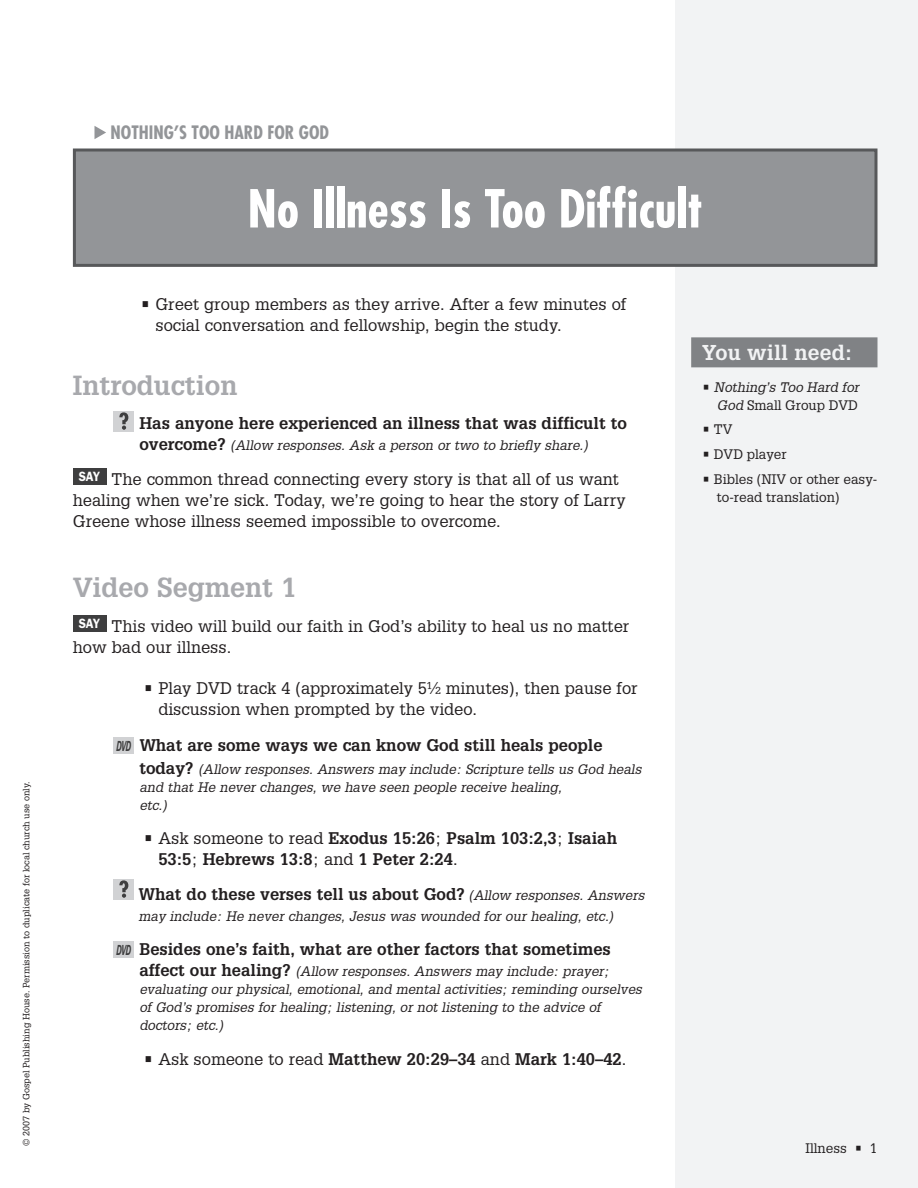
<style>
.page{position:relative;width:918px;height:1188px;background:#fff}
.page>*{position:absolute;margin:0;border:0;box-sizing:border-box;transform-origin:0 0}
.t1{font:700 condensed 51px "Futura";color:#fff}
.t2{font:700 27px "Glypha";color:#a8a9ad}
.t3{font:700 21px "Glypha";letter-spacing:.01em;color:#f2f3f4}
.t4{font:700 condensed 18px "Futura";color:#939598}
.t5{font:16.5px/21px "Glypha";color:#231f20}
.t6{font:700 16.5px/21px "Glypha";color:#231f20}
.t7{font:italic 13.5px/18px "Glypha";color:#231f20}
.t8{font:13.5px/18px "Glypha";color:#231f20}
.t9{font:9px "Glypha";color:#231f20}
.s1{font-weight:700;font-style:normal;font-size:16.5px}
.s2{font-family:"Franklin Gothic";font-weight:600;font-style:italic;font-size:15.15px;color:#3e3e3f}
.s3{font-weight:400}
.s4{font-weight:400;font-style:italic;font-size:13.5px}
.s5{font-style:normal}
</style>
<div class="page">
<div style="left:675px;top:0;width:243px;height:1188px;background:#f2f3f4"></div>
<svg style="left:94px;top:126px;width:12px;height:13px"></svg>
<div style="left:74px;top:150px;width:802px;height:115px;background:#939598"></div>
<div style="left:73px;top:148px;width:805px;height:119px;border:3px solid #57585a"></div>
<div style="left:113px;top:411px;width:21px;height:21px;background:#d1d2d4"></div>
<svg style="left:119px;top:412px;width:9px;height:18px"></svg>
<div style="left:73px;top:468px;width:33px;height:17px;background:#3e3e3f"></div>
<div style="left:73px;top:615px;width:33px;height:17px;background:#3e3e3f"></div>
<div style="left:113px;top:737px;width:21px;height:17px;background:#d1d2d4"></div>
<div style="left:113px;top:879px;width:21px;height:21px;background:#d1d2d4"></div>
<svg style="left:119px;top:880px;width:9px;height:18px"></svg>
<div style="left:113px;top:941px;width:21px;height:17px;background:#d1d2d4"></div>
<div style="left:691px;top:337px;width:187px;height:30px;background:#808285"></div>
<p class="t9" style="left:23px;top:1146px;width:366px;rotate:-90deg">© 2007 by Gospel Publishing House. Permission to duplicate for local church use only.</p>
<h3 class="t4" style="left:111px;top:125px;width:220px">NOTHING’S TOO HARD FOR GOD</h3>
<h1 class="t1" style="left:248px;top:186px;width:457px">No Illness Is Too Difficult</h1>
<p class="t5" style="left:155px;top:295px;width:472px;text-indent:-15px">• Greet group members as they arrive. After a few minutes of social conversation and fellowship, begin the study.</p>
<h2 class="t2" style="left:73px;top:375px;width:166px">Introduction</h2>
<p class="t6" style="left:139px;top:414px;width:489px">Has anyone here experienced an illness that was difficult to</p>
<p class="t7" style="left:139px;top:438px;width:450px"><span class="s1">overcome?</span> (Allow responses. Ask a person or two to briefly share.)</p>
<p class="t5" style="left:73px;top:470px;width:554px;text-indent:6px"><sup>SAY</sup> The common thread connecting every story is that all of us want healing when we’re sick. Today, we’re going to hear the story of Larry<br>Greene whose illness seemed impossible to overcome.</p>
<h2 class="t2" style="left:73px;top:578px;width:225px">Video Segment 1</h2>
<p class="t5" style="left:73px;top:617px;width:558px;text-indent:6px"><sup>SAY</sup> This video will build our faith in God’s ability to heal us no matter how bad our illness.</p>
<p class="t5" style="left:158px;top:679px;width:481px;text-indent:-15px">• Play DVD track 4 (approximately 5½ minutes), then pause for discussion when prompted by the video.</p>
<p class="t6" style="left:116px;top:736px;width:488px"><span class="s2">DVD</span> What are some ways we can know God still heals people</p>
<p class="t7" style="left:139px;top:761px;width:504px"><span class="s1">today?</span> (Allow responses. Answers may include: Scripture tells us God heals and that He never changes, we have seen people receive healing,<br>etc.)</p>
<p class="t6" style="left:158px;top:829px;width:460px;text-indent:-15px"><span class="s3">• Ask someone to read</span> Exodus 15:26<span class="s3">;</span> Psalm 103:2,3<span class="s3">;</span> Isaiah<br>53:5<span class="s3">;</span> Hebrews 13:8<span class="s3">; and</span> 1 Peter 2:24<span class="s3">.</span></p>
<p class="t6" style="left:139px;top:884px;width:507px">What do these verses tell us about God? <span class="s4">(Allow responses. Answers</span></p>
<p class="t7" style="left:139px;top:908px;width:476px">may include: He never changes, Jesus was wounded for our healing, etc.)</p>
<p class="t6" style="left:116px;top:940px;width:496px"><span class="s2">DVD</span> Besides one’s faith, what are other factors that sometimes</p>
<p class="t7" style="left:139px;top:963px;width:504px"><span class="s1">affect our healing?</span> (Allow responses. Answers may include: prayer; evaluating our physical, emotional, and mental activities; reminding ourselves of God’s promises for healing; listening, or not listening to the advice of doctors; etc.)</p>
<p class="t6" style="left:143px;top:1049px;width:484px"><span class="s3">• Ask someone to read</span> Matthew 20:29–34 <span class="s3">and</span> Mark 1:40–42<span class="s3">.</span></p>
<h3 class="t3" style="left:702px;top:345px;width:152px">You will need:</h3>
<p class="t7" style="left:702px;top:379px;width:159px;text-align:right"><span class="s5">•</span> Nothing’s Too Hard for<br>God <span class="s5">Small Group DVD</span></p>
<p class="t8" style="left:702px;top:421px;width:32px">• TV</p>
<p class="t8" style="left:702px;top:446px;width:86px">• DVD player</p>
<p class="t8" style="left:717px;top:471px;width:162px;text-indent:-15px">• Bibles (NIV or other easy&shy;to-read translation)</p>
<p class="t8" style="left:806px;top:1140px;width:73px">Illness • 1</p>
</div>
